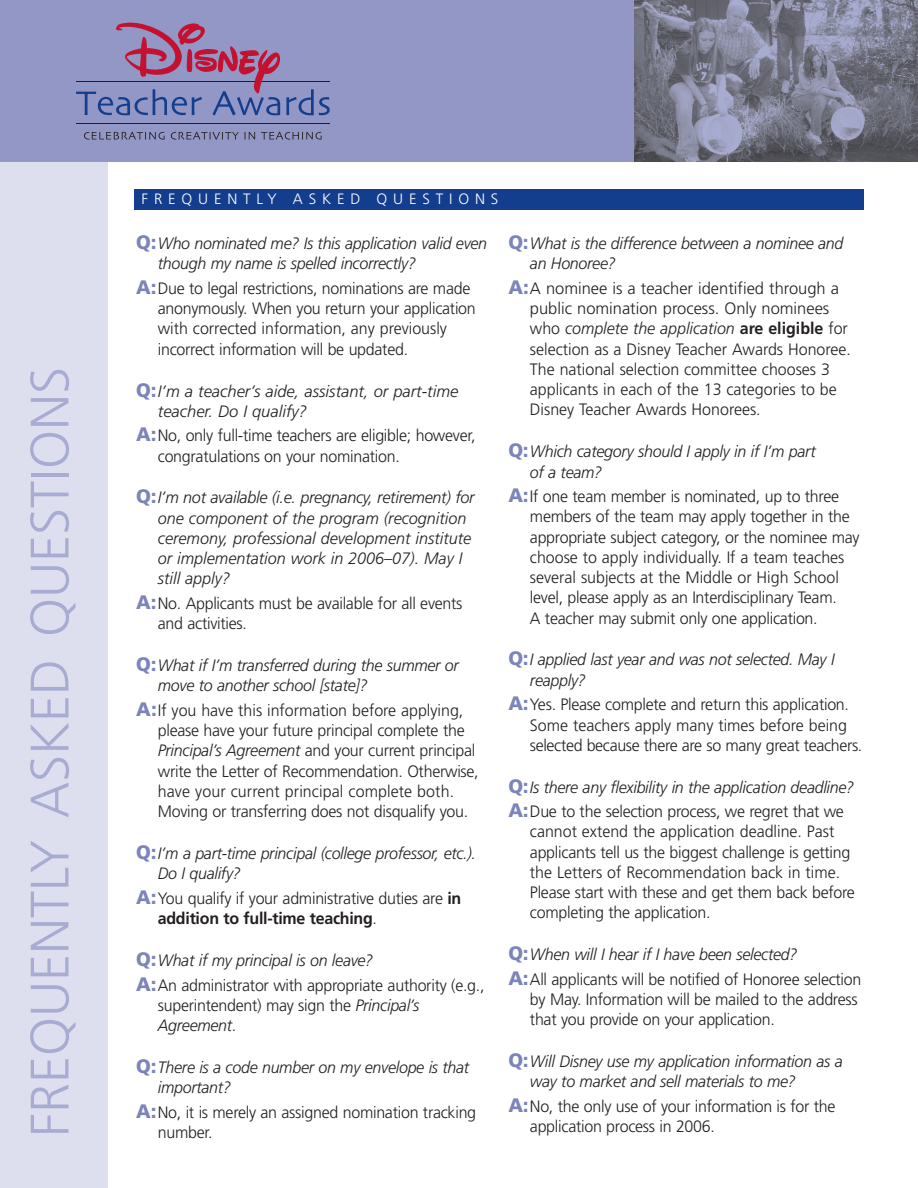
<style>
.page{position:relative;width:918px;height:1188px;background:#fff}
.page>*{position:absolute;margin:0;border:0;box-sizing:border-box;transform-origin:0 0}
.t1{font:300 54px "Frutiger";color:#a8acd2}
.t2{font:300 16.5px/20.2px "Frutiger";letter-spacing:-.015em;color:#231f20}
.t3{font:italic 300 16.5px/20.2px "Frutiger";letter-spacing:-.015em;color:#231f20}
.t4{font:300 15px "Frutiger";letter-spacing:.39em;color:#fff}
.s1{font-weight:900;font-style:normal;font-size:19.5px;color:#7c84b9}
.s2{font-weight:900;font-size:19.5px;color:#7c84b9}
.s3{font-style:italic}
.s4{font-weight:700}
.s5{font-style:normal}
</style>
<div class="page">
<div style="left:0;top:108px;width:108px;height:1080px;background:#dddeee"></div>
<div style="left:0;top:0;width:918px;height:162px;background:#9297c5"></div>
<hr style="left:76px;top:124px;width:253px;height:1px;background:#231f20">
<svg style="left:76px;top:23px;width:254px;height:93px"></svg>
<svg style="left:84px;top:132px;width:81px;height:8px"></svg>
<svg style="left:171px;top:132px;width:68px;height:8px"></svg>
<svg style="left:245px;top:132px;width:10px;height:8px"></svg>
<svg style="left:261px;top:132px;width:61px;height:8px"></svg>
<img style="left:634px;top:0;width:284px;height:162px">
<div style="left:135px;top:189px;width:729px;height:20px;background:#133d8d"></div>
<h1 class="t1" style="left:28px;top:1137px;width:772px;rotate:-90deg">FREQUENTLY ASKED QUESTIONS</h1>
<p class="t4" style="left:142px;top:193px;width:358px">FREQUENTLY ASKED QUESTIONS</p>
<p class="t3" style="left:158px;top:235px;width:331px;text-indent:-22px"><span class="s1">Q:</span>Who nominated me? Is this application valid even though my name is spelled incorrectly?</p>
<p class="t2" style="left:158px;top:279px;width:319px;text-indent:-22px"><span class="s2">A:</span>Due to legal restrictions, nominations are made anonymously. When you return your application with corrected information, any previously incorrect information will be updated.</p>
<p class="t3" style="left:158px;top:382px;width:302px;text-indent:-22px"><span class="s1">Q:</span>I’m a teacher’s aide, assistant, or part-time teacher. Do I qualify?</p>
<p class="t2" style="left:158px;top:427px;width:319px;text-indent:-22px"><span class="s2">A:</span>No, only full-time teachers are eligible; however, congratulations on your nomination.</p>
<p class="t3" style="left:158px;top:489px;width:318px;text-indent:-22px"><span class="s1">Q:</span>I’m not available (i.e. pregnancy, retirement) for one component of the program (recognition ceremony, professional development institute or implementation work in 2006–07). May I still apply?</p>
<p class="t2" style="left:158px;top:594px;width:306px;text-indent:-22px"><span class="s2">A:</span>No. Applicants must be available for all events and activities.</p>
<p class="t3" style="left:158px;top:657px;width:302px;text-indent:-22px"><span class="s1">Q:</span>What if I’m transferred during the summer or move to another school [state]?</p>
<p class="t2" style="left:158px;top:701px;width:322px;text-indent:-22px"><span class="s2">A:</span>If you have this information before applying, please have your future principal complete the <span class="s3">Principal’s Agreement</span> and your current principal write the Letter of Recommendation. Otherwise, have your current principal complete both.<br>Moving or transferring does not disqualify you.</p>
<p class="t3" style="left:158px;top:844px;width:320px;text-indent:-22px"><span class="s1">Q:</span>I’m a part-time principal (college professor, etc.).<br>Do I qualify?</p>
<p class="t2" style="left:158px;top:889px;width:305px;text-indent:-22px"><span class="s2">A:</span>You qualify if your administrative duties are <span class="s4">in addition to full-time teaching</span>.</p>
<p class="t2" style="left:136px;top:949px;width:350px;line-height:24.6px"><span class="s2">Q:</span><span class="s3">What if my principal is on leave?<br></span><span class="s2">A:</span>An administrator with appropriate authority (e.g.,</p>
<p class="t2" style="left:158px;top:996px;width:263px">superintendent) may sign the <span class="s3">Principal’s<br>Agreement</span>.</p>
<p class="t3" style="left:158px;top:1058px;width:313px;text-indent:-22px"><span class="s1">Q:</span>There is a code number on my envelope is that important?</p>
<p class="t2" style="left:158px;top:1103px;width:320px;text-indent:-22px"><span class="s2">A:</span>No, it is merely an assigned nomination tracking number.</p>
<p class="t3" style="left:530px;top:235px;width:315px;text-indent:-22px"><span class="s1">Q:</span>What is the difference between a nominee and an Honoree?</p>
<p class="t2" style="left:530px;top:279px;width:323px;text-indent:-22px"><span class="s2">A:</span>A nominee is a teacher identified through a public nomination process. Only nominees who <span class="s3">complete the application</span> <span class="s4">are eligible</span> for selection as a Disney Teacher Awards Honoree.<br>The national selection committee chooses 3 applicants in each of the 13 categories to be Disney Teacher Awards Honorees.</p>
<p class="t3" style="left:530px;top:443px;width:287px;text-indent:-22px"><span class="s1">Q:</span>Which category should I apply in if I’m part of a team?</p>
<p class="t2" style="left:530px;top:488px;width:331px;text-indent:-22px"><span class="s2">A:</span>If one team member is nominated, up to three members of the team may apply together in the appropriate subject category, or the nominee may choose to apply individually. If a team teaches several subjects at the Middle or High School level, please apply as an Interdisciplinary Team.<br>A teacher may submit only one application.</p>
<p class="t3" style="left:530px;top:651px;width:306px;text-indent:-22px"><span class="s1">Q:</span>I applied last year and was not selected. May I reapply?</p>
<p class="t2" style="left:530px;top:696px;width:334px;text-indent:-22px"><span class="s2">A:</span>Yes. Please complete and return this application.<br>Some teachers apply many times before being selected because there are so many great teachers.</p>
<p class="t3" style="left:508px;top:776px;width:347px;line-height:24.6px"><span class="s1">Q:</span>Is there any flexibility in the application deadline?<br><span class="s1">A:</span><span class="s5">Due to the selection process, we regret that we</span></p>
<p class="t2" style="left:530px;top:823px;width:326px">cannot extend the application deadline. Past applicants tell us the biggest challenge is getting the Letters of Recommendation back in time.<br>Please start with these and get them back before completing the application.</p>
<p class="t2" style="left:508px;top:944px;width:355px;line-height:24.6px"><span class="s2">Q:</span><span class="s3">When will I hear if I have been selected?<br></span><span class="s2">A:</span>All applicants will be notified of Honoree selection</p>
<p class="t2" style="left:530px;top:991px;width:329px">by May. Information will be mailed to the address that you provide on your application.</p>
<p class="t3" style="left:530px;top:1053px;width:314px;text-indent:-22px"><span class="s1">Q:</span>Will Disney use my application information as a way to market and sell materials to me?</p>
<p class="t2" style="left:530px;top:1097px;width:307px;text-indent:-22px"><span class="s2">A:</span>No, the only use of your information is for the application process in 2006.</p>
</div>
